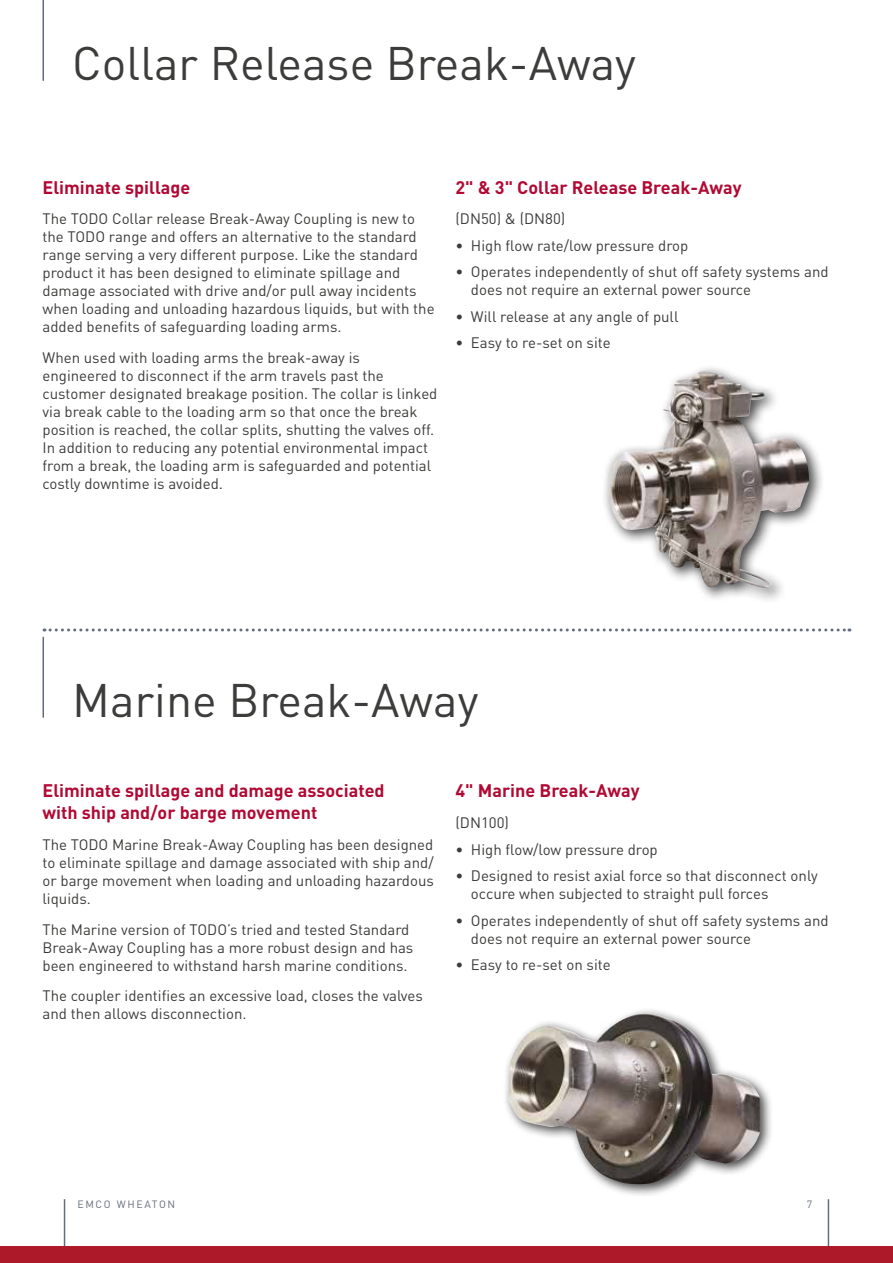
<style>
.page{position:relative;width:893px;height:1263px;background:#fff}
.page>*{position:absolute;margin:0;border:0;box-sizing:border-box;transform-origin:0 0}
.t1{font:46.5px "DIN";color:#3c3c3b}
.t2{font:700 18px/21.6px "DIN";color:#b10933}
.t3{font:15px/18px "DIN";color:#3c3c3b}
.t4{font:10.5px "DIN";letter-spacing:.16em;color:#646d7e}
</style>
<div class="page">
<hr style="left:64px;top:1199px;width:1px;height:64px;background:#646d7e">
<hr style="left:828px;top:1199px;width:1px;height:64px;background:#646d7e">
<div style="left:0;top:1246px;width:893px;height:17px;background:#ad1929"></div>
<div style="left:602px;top:364px;width:223px;height:240px;background:#000;opacity:.75"></div>
<img style="left:609px;top:373px;width:200px;height:216px">
<div style="left:502px;top:1007px;width:272px;height:191px;background:#000;opacity:.75"></div>
<img style="left:508px;top:1013px;width:252px;height:172px">
<hr style="left:43px;top:0;width:1px;height:81px;background:#646d7e">
<svg style="left:44px;top:628px;width:806px;height:3px"></svg>
<hr style="left:43px;top:637px;width:1px;height:81px;background:#646d7e">
<h1 class="t1" style="left:72px;top:35px;width:565px">Collar Release Break-Away</h1>
<p class="t2" style="left:43px;top:175px;width:149px">Eliminate spillage</p>
<p class="t3" style="left:43px;top:210px;width:394px">The TODO Collar release Break-Away Coupling is new to the TODO range and offers an alternative to the standard range serving a very different purpose. Like the standard product it has been designed to eliminate spillage and damage associated with drive and/or pull away incidents when loading and unloading hazardous liquids, but with the added benefits of safeguarding loading arms.</p>
<p class="t3" style="left:43px;top:348px;width:396px">When used with loading arms the break-away is engineered to disconnect if the arm travels past the customer designated breakage position. The collar is linked via break cable to the loading arm so that once the break position is reached, the collar splits, shutting the valves off.<br>In addition to reducing any potential environmental impact from a break, the loading arm is safeguarded and potential costly downtime is avoided.</p>
<p class="t2" style="left:455px;top:175px;width:288px">2" &amp; 3" Collar Release Break-Away</p>
<p class="t3" style="left:455px;top:210px;width:111px">(DN50) &amp; (DN80)</p>
<p class="t3" style="left:455px;top:236px;width:234px">• High flow rate/low pressure drop</p>
<p class="t3" style="left:471px;top:263px;width:359px;text-indent:-15px">• Operates independently of shut off safety systems and does not require an external power source</p>
<p class="t3" style="left:455px;top:307px;width:224px">• Will release at any angle of pull</p>
<p class="t3" style="left:455px;top:334px;width:157px">• Easy to re-set on site</p>
<h1 class="t1" style="left:72px;top:672px;width:408px">Marine Break-Away</h1>
<p class="t2" style="left:43px;top:779px;width:344px">Eliminate spillage and damage associated with ship and/or barge movement</p>
<p class="t3" style="left:43px;top:835px;width:393px;text-align:justify">The TODO Marine Break-Away Coupling has been designed to eliminate spillage and damage associated with ship and/ or barge movement when loading and unloading hazardous liquids.</p>
<p class="t3" style="left:43px;top:920px;width:372px">The Marine version of TODO’s tried and tested Standard<br>Break-Away Coupling has a more robust design and has been engineered to withstand harsh marine conditions.</p>
<p class="t3" style="left:43px;top:986px;width:382px">The coupler identifies an excessive load, closes the valves and then allows disconnection.</p>
<p class="t2" style="left:455px;top:779px;width:186px">4" Marine Break-Away</p>
<p class="t3" style="left:455px;top:813px;width:55px">(DN100)</p>
<p class="t3" style="left:455px;top:840px;width:204px">• High flow/low pressure drop</p>
<p class="t3" style="left:471px;top:866px;width:348px;text-indent:-15px">• Designed to resist axial force so that disconnect only occure when subjected to straight pull forces</p>
<p class="t3" style="left:471px;top:911px;width:359px;text-indent:-15px">• Operates independently of shut off safety systems and does not require an external power source</p>
<p class="t3" style="left:455px;top:955px;width:157px">• Easy to re-set on site</p>
<p class="t4" style="left:77px;top:1197px;width:99px">EMCO WHEATON</p>
<p class="t4" style="left:807px;top:1197px;width:7px">7</p>
</div>
